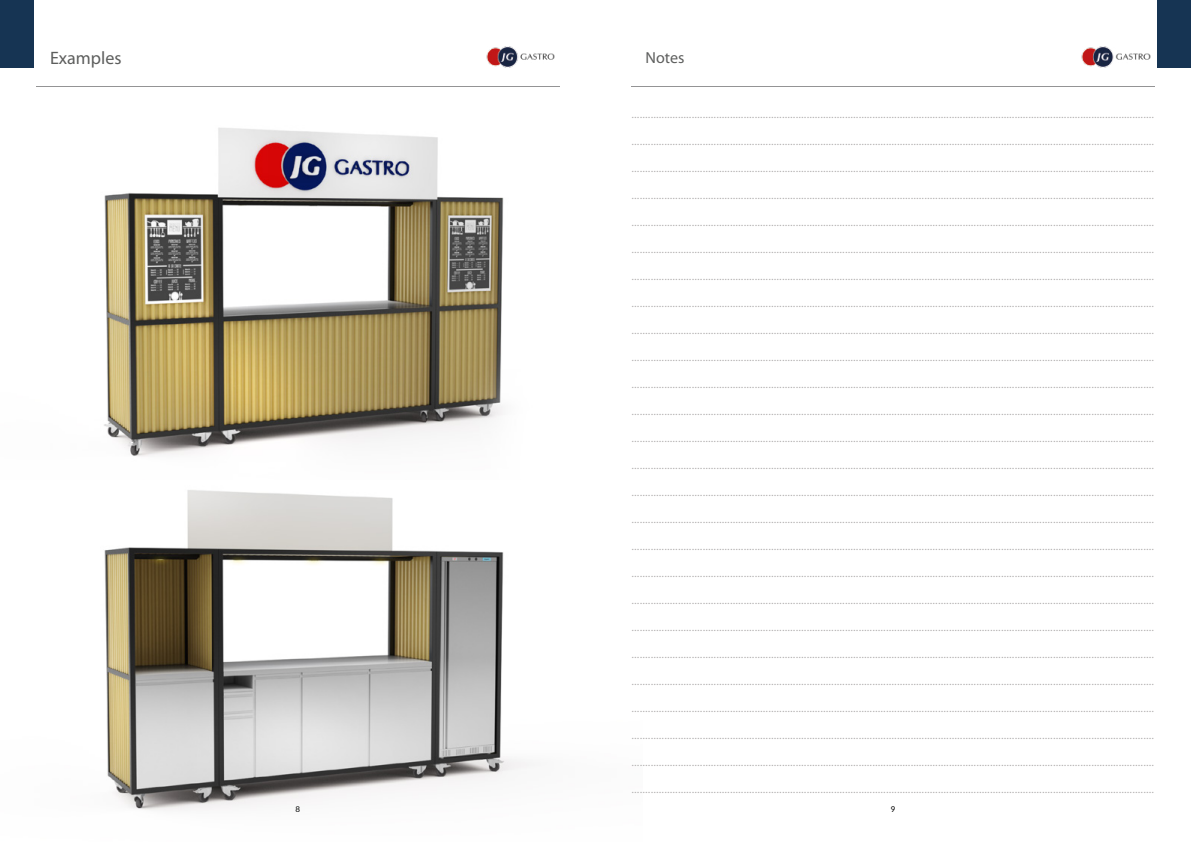
<style>
.page{position:relative;width:1191px;height:842px;background:#fff}
.page>*{position:absolute;margin:0;border:0;box-sizing:border-box;transform-origin:0 0}
.t1{font:18px "Myriad Pro";color:#5d5e5d}
.t2{font:16px "Myriad Pro";color:#5d5e5d}
.t3{font:12px "Minion Pro";color:#b2b0b0}
.t4{font:8px "Lato";color:#000}
</style>
<div class="page">
<img style="left:104px;top:490px;width:425px;height:320px">
<img style="left:33px;top:11px;width:527px;height:445px">
<hr style="left:36px;top:86px;width:523px;height:1px;background:#949495">
<div style="left:0;top:0;width:33px;height:68px;background:#163453"></div>
<img style="left:485px;top:47px;width:69px;height:21px">
<img style="left:1081px;top:47px;width:69px;height:21px">
<hr style="left:631px;top:86px;width:524px;height:1px;background:#949495">
<div style="left:1157px;top:0;width:34px;height:68px;background:#163453"></div>
<p class="t1" style="left:50px;top:47px;width:73px">Examples</p>
<p class="t2" style="left:645px;top:48px;width:40px">Notes</p>
<p class="t3" style="left:631px;top:106px;width:524px">...............................................................................................................................................................................................</p>
<p class="t3" style="left:631px;top:133px;width:524px">...............................................................................................................................................................................................</p>
<p class="t3" style="left:631px;top:160px;width:524px">...............................................................................................................................................................................................</p>
<p class="t3" style="left:631px;top:187px;width:524px">...............................................................................................................................................................................................</p>
<p class="t3" style="left:631px;top:214px;width:524px">...............................................................................................................................................................................................</p>
<p class="t3" style="left:631px;top:241px;width:524px">...............................................................................................................................................................................................</p>
<p class="t3" style="left:631px;top:268px;width:524px">...............................................................................................................................................................................................</p>
<p class="t3" style="left:631px;top:295px;width:524px">...............................................................................................................................................................................................</p>
<p class="t3" style="left:631px;top:322px;width:524px">...............................................................................................................................................................................................</p>
<p class="t3" style="left:631px;top:349px;width:524px">...............................................................................................................................................................................................</p>
<p class="t3" style="left:631px;top:376px;width:524px">...............................................................................................................................................................................................</p>
<p class="t3" style="left:631px;top:403px;width:524px">...............................................................................................................................................................................................</p>
<p class="t3" style="left:631px;top:430px;width:524px">...............................................................................................................................................................................................</p>
<p class="t3" style="left:631px;top:457px;width:524px">...............................................................................................................................................................................................</p>
<p class="t3" style="left:631px;top:484px;width:524px">...............................................................................................................................................................................................</p>
<p class="t3" style="left:631px;top:511px;width:524px">...............................................................................................................................................................................................</p>
<p class="t3" style="left:631px;top:538px;width:524px">...............................................................................................................................................................................................</p>
<p class="t3" style="left:631px;top:565px;width:524px">...............................................................................................................................................................................................</p>
<p class="t3" style="left:631px;top:592px;width:524px">...............................................................................................................................................................................................</p>
<p class="t3" style="left:631px;top:619px;width:524px">...............................................................................................................................................................................................</p>
<p class="t3" style="left:631px;top:646px;width:524px">...............................................................................................................................................................................................</p>
<p class="t3" style="left:631px;top:673px;width:524px">...............................................................................................................................................................................................</p>
<p class="t3" style="left:631px;top:700px;width:524px">...............................................................................................................................................................................................</p>
<p class="t3" style="left:631px;top:727px;width:524px">...............................................................................................................................................................................................</p>
<p class="t3" style="left:631px;top:754px;width:524px">...............................................................................................................................................................................................</p>
<p class="t3" style="left:631px;top:781px;width:524px">...............................................................................................................................................................................................</p>
<p class="t4" style="left:295px;top:804px;width:6px">8</p>
<p class="t4" style="left:891px;top:804px;width:6px">9</p>
</div>
